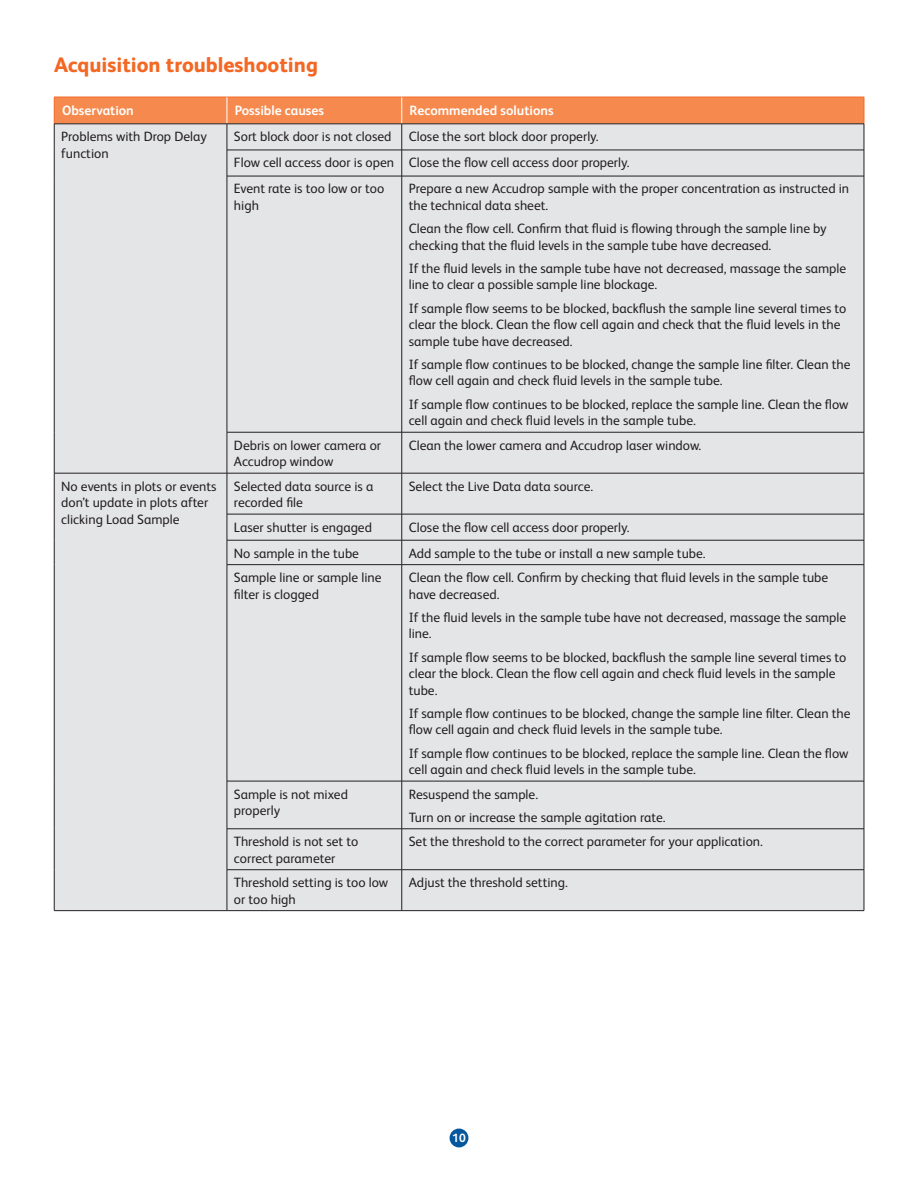
<style>
.page{position:relative;width:918px;height:1188px;background:#fff}
.page>*{position:absolute;margin:0;border:0;box-sizing:border-box;transform-origin:0 0}
.t1{font:800 21px "FS Albert Pro";color:#f36824}
.t2{font:13.5px/16.5px "FS Albert Pro";color:#231f20}
.t3{font:700 13.5px "FS Albert Pro";color:#fff}
.Page_Number{font:700 12px "FS Albert Pro";color:#fff}
</style>
<div class="page">
<div style="left:450px;top:1129px;width:18px;height:18px;background:#06579c;border-radius:50%"></div>
<div style="left:450px;top:1129px;width:18px;height:18px;border:2px solid #06579c;border-radius:50%"></div>
<div style="left:55px;top:176px;width:809px;height:734px;background:#e4e5e7"></div>
<hr style="left:54px;top:176px;width:1px;height:256px;background:#231f20">
<hr style="left:54px;top:432px;width:1px;height:41px;background:#231f20">
<hr style="left:227px;top:176px;width:175px;height:1px;background:#231f20">
<hr style="left:227px;top:176px;width:1px;height:256px;background:#231f20">
<hr style="left:402px;top:176px;width:462px;height:1px;background:#231f20">
<hr style="left:402px;top:176px;width:1px;height:256px;background:#231f20">
<hr style="left:864px;top:176px;width:1px;height:256px;background:#231f20">
<svg style="left:54px;top:97px;width:811px;height:79px;background:#e4c0ae"></svg>
<hr style="left:227px;top:432px;width:175px;height:1px;background:#231f20">
<hr style="left:227px;top:432px;width:1px;height:41px;background:#231f20">
<hr style="left:402px;top:432px;width:462px;height:1px;background:#231f20">
<hr style="left:402px;top:432px;width:1px;height:41px;background:#231f20">
<hr style="left:864px;top:432px;width:1px;height:41px;background:#231f20">
<hr style="left:54px;top:473px;width:173px;height:1px;background:#231f20">
<hr style="left:54px;top:473px;width:1px;height:41px;background:#231f20">
<svg style="left:54px;top:514px;width:1px;height:51px"></svg>
<hr style="left:54px;top:565px;width:1px;height:216px;background:#231f20">
<hr style="left:54px;top:781px;width:1px;height:48px;background:#231f20">
<hr style="left:54px;top:829px;width:1px;height:41px;background:#231f20">
<hr style="left:54px;top:870px;width:1px;height:41px;background:#231f20">
<hr style="left:54px;top:910px;width:173px;height:1px;background:#231f20">
<hr style="left:227px;top:473px;width:175px;height:1px;background:#231f20">
<hr style="left:227px;top:473px;width:1px;height:41px;background:#231f20">
<hr style="left:402px;top:473px;width:462px;height:1px;background:#231f20">
<hr style="left:402px;top:473px;width:1px;height:41px;background:#231f20">
<hr style="left:864px;top:473px;width:1px;height:41px;background:#231f20">
<hr style="left:227px;top:514px;width:175px;height:1px;background:#231f20">
<hr style="left:402px;top:514px;width:462px;height:1px;background:#231f20">
<hr style="left:227px;top:540px;width:175px;height:1px;background:#231f20">
<svg style="left:227px;top:514px;width:1px;height:50px"></svg>
<hr style="left:402px;top:540px;width:462px;height:1px;background:#231f20">
<svg style="left:402px;top:514px;width:1px;height:50px"></svg>
<svg style="left:864px;top:514px;width:1px;height:51px"></svg>
<hr style="left:227px;top:564px;width:175px;height:1px;background:#231f20">
<hr style="left:227px;top:565px;width:1px;height:216px;background:#231f20">
<hr style="left:402px;top:564px;width:462px;height:1px;background:#231f20">
<hr style="left:402px;top:565px;width:1px;height:216px;background:#231f20">
<hr style="left:864px;top:565px;width:1px;height:216px;background:#231f20">
<hr style="left:227px;top:781px;width:175px;height:1px;background:#231f20">
<hr style="left:227px;top:781px;width:1px;height:48px;background:#231f20">
<hr style="left:402px;top:781px;width:462px;height:1px;background:#231f20">
<hr style="left:402px;top:781px;width:1px;height:48px;background:#231f20">
<hr style="left:864px;top:781px;width:1px;height:48px;background:#231f20">
<hr style="left:227px;top:829px;width:175px;height:1px;background:#231f20">
<hr style="left:227px;top:829px;width:1px;height:41px;background:#231f20">
<hr style="left:402px;top:829px;width:462px;height:1px;background:#231f20">
<hr style="left:402px;top:829px;width:1px;height:41px;background:#231f20">
<hr style="left:864px;top:829px;width:1px;height:41px;background:#231f20">
<hr style="left:227px;top:869px;width:175px;height:1px;background:#231f20">
<hr style="left:227px;top:870px;width:1px;height:41px;background:#231f20">
<hr style="left:402px;top:869px;width:462px;height:1px;background:#231f20">
<hr style="left:402px;top:870px;width:1px;height:41px;background:#231f20">
<hr style="left:864px;top:870px;width:1px;height:41px;background:#231f20">
<hr style="left:227px;top:910px;width:175px;height:1px;background:#231f20">
<hr style="left:402px;top:910px;width:462px;height:1px;background:#231f20">
<p class="t1" style="left:54px;top:49px;width:266px">Acquisition troubleshooting</p>
<p class="t3" style="left:62px;top:101px;width:73px">Observation</p>
<p class="t3" style="left:235px;top:101px;width:91px">Possible causes</p>
<p class="t3" style="left:410px;top:101px;width:146px">Recommended solutions</p>
<p class="t2" style="left:61px;top:127px;width:147px">Problems with Drop Delay function</p>
<p class="t2" style="left:234px;top:127px;width:159px">Sort block door is not closed</p>
<p class="t2" style="left:409px;top:127px;width:191px">Close the sort block door properly.</p>
<p class="t2" style="left:234px;top:153px;width:162px">Flow cell access door is open</p>
<p class="t2" style="left:409px;top:153px;width:222px">Close the flow cell access door properly.</p>
<p class="t2" style="left:234px;top:180px;width:152px">Event rate is too low or too high</p>
<p class="t2" style="left:409px;top:180px;width:442px">Prepare a new Accudrop sample with the proper concentration as instructed in the technical data sheet.</p>
<p class="t2" style="left:409px;top:219px;width:419px">Clean the flow cell. Confirm that fluid is flowing through the sample line by checking that the fluid levels in the sample tube have decreased.</p>
<p class="t2" style="left:409px;top:259px;width:439px">If the fluid levels in the sample tube have not decreased, massage the sample line to clear a possible sample line blockage.</p>
<p class="t2" style="left:409px;top:299px;width:439px">If sample flow seems to be blocked, backflush the sample line several times to clear the block. Clean the flow cell again and check that the fluid levels in the sample tube have decreased.</p>
<p class="t2" style="left:409px;top:355px;width:443px">If sample flow continues to be blocked, change the sample line filter. Clean the flow cell again and check fluid levels in the sample tube.</p>
<p class="t2" style="left:409px;top:395px;width:441px">If sample flow continues to be blocked, replace the sample line. Clean the flow cell again and check fluid levels in the sample tube.</p>
<p class="t2" style="left:234px;top:436px;width:149px">Debris on lower camera or<br>Accudrop window</p>
<p class="t2" style="left:409px;top:436px;width:294px">Clean the lower camera and Accudrop laser window.</p>
<p class="t2" style="left:61px;top:477px;width:157px">No events in plots or events don’t update in plots after clicking Load Sample</p>
<p class="t2" style="left:234px;top:477px;width:141px">Selected data source is a recorded file</p>
<p class="t2" style="left:409px;top:477px;width:186px">Select the Live Data data source.</p>
<p class="t2" style="left:234px;top:518px;width:140px">Laser shutter is engaged</p>
<p class="t2" style="left:409px;top:518px;width:222px">Close the flow cell access door properly.</p>
<p class="t2" style="left:234px;top:544px;width:127px">No sample in the tube</p>
<p class="t2" style="left:409px;top:544px;width:298px">Add sample to the tube or install a new sample tube.</p>
<p class="t2" style="left:234px;top:568px;width:149px">Sample line or sample line filter is clogged</p>
<p class="t2" style="left:409px;top:568px;width:421px">Clean the flow cell. Confirm by checking that fluid levels in the sample tube have decreased.</p>
<p class="t2" style="left:409px;top:608px;width:439px">If the fluid levels in the sample tube have not decreased, massage the sample line.</p>
<p class="t2" style="left:409px;top:648px;width:439px">If sample flow seems to be blocked, backflush the sample line several times to clear the block. Clean the flow cell again and check fluid levels in the sample tube.</p>
<p class="t2" style="left:409px;top:704px;width:443px">If sample flow continues to be blocked, change the sample line filter. Clean the flow cell again and check fluid levels in the sample tube.</p>
<p class="t2" style="left:409px;top:744px;width:441px">If sample flow continues to be blocked, replace the sample line. Clean the flow cell again and check fluid levels in the sample tube.</p>
<p class="t2" style="left:234px;top:785px;width:116px">Sample is not mixed properly</p>
<p class="t2" style="left:409px;top:785px;width:131px">Resuspend the sample.</p>
<p class="t2" style="left:409px;top:808px;width:258px">Turn on or increase the sample agitation rate.</p>
<p class="t2" style="left:234px;top:832px;width:126px">Threshold is not set to correct parameter</p>
<p class="t2" style="left:409px;top:832px;width:356px">Set the threshold to the correct parameter for your application.</p>
<p class="t2" style="left:234px;top:873px;width:156px">Threshold setting is too low or too high</p>
<p class="t2" style="left:409px;top:873px;width:161px">Adjust the threshold setting.</p>
<p class="Page_Number" style="left:452px;top:1130px;width:15px">10</p>
</div>
